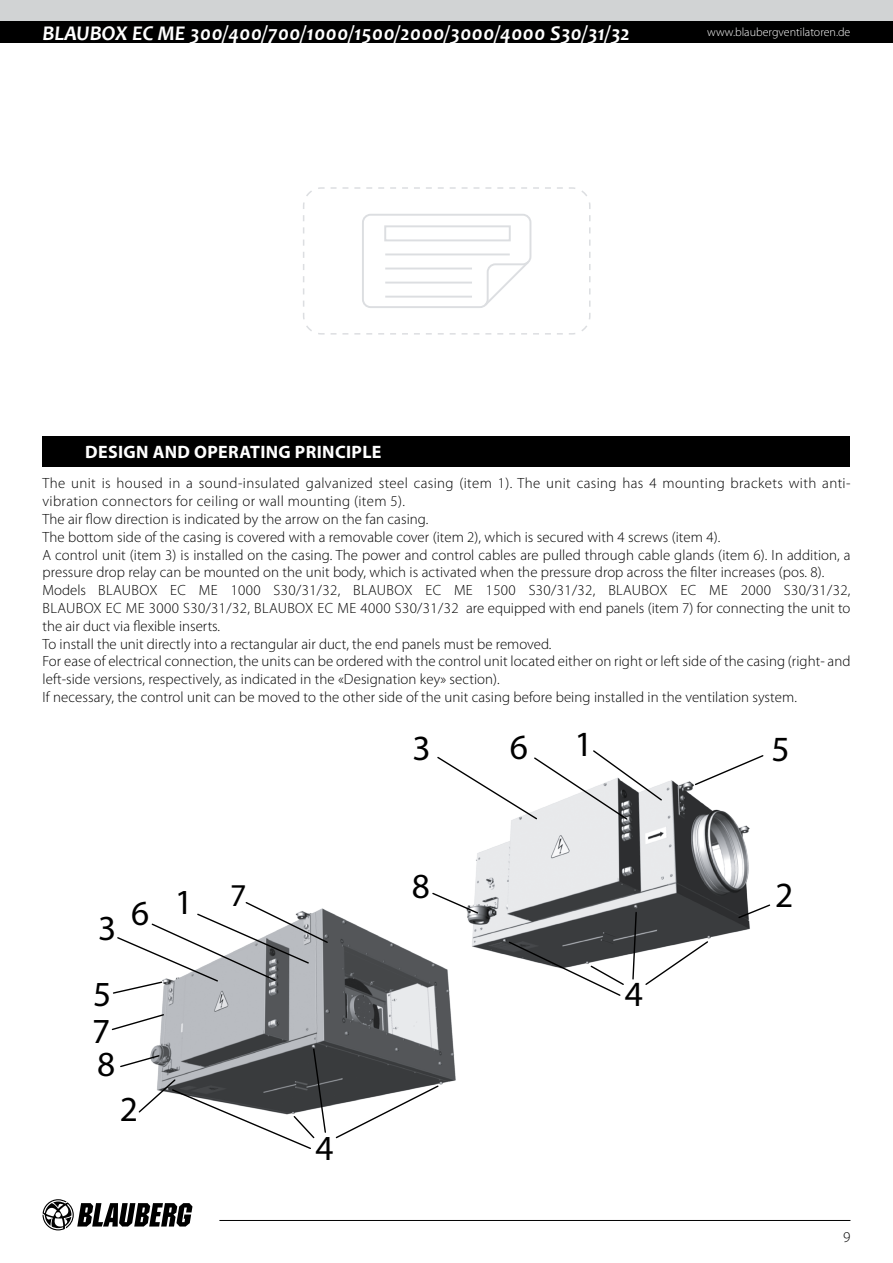
<style>
.page{position:relative;width:893px;height:1263px;background:#fff}
.page>*{position:absolute;margin:0;border:0;box-sizing:border-box;transform-origin:0 0}
.t1{font:35.55px "Myriad Pro";color:#000}
.t2{font:35.4px/36.5px "Myriad Pro";color:#000}
.t3{font:31.8px "Myriad Pro";color:#000}
.t4{font:italic 700 21px "Candara";color:#fff}
.t5{font:700 18px "Myriad Pro";letter-spacing:.02em;color:#fff}
.t6{font:300 15px "Myriad Pro";color:#000}
.t7{font:300 14.85px/17.9px "Myriad Pro";letter-spacing:.005em;color:#000}
.t8{font:300 12px "Myriad Pro";color:#fff}
</style>
<div class="page">
<div style="left:0;top:0;width:893px;height:21px;background:#d1d3d4"></div>
<div style="left:0;top:21px;width:893px;height:22px;background:#000"></div>
<svg style="left:43px;top:1199px;width:149px;height:31px"></svg>
<hr style="left:219px;top:1220px;width:631px;height:1px;background:#000">
<div style="left:43px;top:436px;width:807px;height:31px;background:#000"></div>
<svg style="left:303px;top:187px;width:288px;height:148px"></svg>
<img style="left:467px;top:780px;width:283px;height:176px">
<img style="left:154px;top:911px;width:302px;height:196px">
<svg style="left:737px;top:903px;width:34px;height:16px"></svg>
<svg style="left:644px;top:940px;width:65px;height:45px"></svg>
<svg style="left:632px;top:911px;width:6px;height:69px"></svg>
<svg style="left:694px;top:755px;width:70px;height:31px"></svg>
<svg style="left:508px;top:940px;width:117px;height:56px"></svg>
<svg style="left:437px;top:750px;width:226px;height:71px"></svg>
<svg style="left:111px;top:1013px;width:54px;height:18px"></svg>
<svg style="left:431px;top:892px;width:48px;height:23px"></svg>
<svg style="left:335px;top:1084px;width:105px;height:55px"></svg>
<svg style="left:120px;top:1047px;width:207px;height:102px"></svg>
<svg style="left:113px;top:902px;width:216px;height:93px"></svg>
<h3 class="t4" style="left:158px;top:20px;width:473px">ME 300/400/700/1000/1500/2000/3000/4000 S30/31/32</h3>
<h3 class="t4" style="left:43px;top:20px;width:13px">BLAUBO</h3>
<h3 class="t4" style="left:116px;top:20px;width:28px">X EC</h3>
<p class="t8" style="left:707px;top:26px;width:145px">www.blaubergventilatoren.de</p>
<p class="t5" style="left:85px;top:440px;width:298px">DESIGN AND OPERATING PRINCIPLE</p>
<p class="t7" style="left:43px;top:475px;width:810px">The unit is housed in a sound-insulated galvanized steel casing (item 1). The unit casing has 4 mounting brackets with anti&shy;vibration connectors for ceiling or wall mounting (item 5).<br>The air flow direction is indicated by the arrow on the fan casing.<br>The bottom side of the casing is covered with a removable cover (item 2), which is secured with 4 screws (item 4).<br>A control unit (item 3) is installed on the casing. The power and control cables are pulled through cable glands (item 6). In addition, a pressure drop relay can be mounted on the unit body, which is activated when the pressure drop across the filter increases (pos. 8).<br>Models BLAUBOX EC ME 1000 S30/31/32, BLAUBOX EC ME 1500 S30/31/32, BLAUBOX EC ME 2000 S30/31/32, BLAUBOX EC ME 3000 S30/31/32, BLAUBOX EC ME 4000 S30/31/32 are equipped with end panels (item 7) for connecting the unit to the air duct via flexible inserts.<br>To install the unit directly into a rectangular air duct, the end panels must be removed.<br>For ease of electrical connection, the units can be ordered with the control unit located either on right or left side of the casing (right- and left-side versions, respectively, as indicated in the «Designation key» section).<br>If necessary, the control unit can be moved to the other side of the unit casing before being installed in the ventilation system.</p>
<h1 class="t1" style="left:510px;top:725px;width:20px">6</h1>
<h1 class="t1" style="left:574px;top:722px;width:20px">1</h1>
<h1 class="t1" style="left:412px;top:726px;width:20px">3</h1>
<h1 class="t1" style="left:771px;top:727px;width:20px">5</h1>
<h2 class="t2" style="left:98px;top:909px;width:20px">3</h2>
<h2 class="t2" style="left:92px;top:976px;width:21px">5<br>7</h2>
<h2 class="t2" style="left:97px;top:1045px;width:20px">8</h2>
<h2 class="t2" style="left:131px;top:894px;width:20px">6</h2>
<h2 class="t2" style="left:120px;top:1090px;width:20px">2</h2>
<h2 class="t2" style="left:175px;top:884px;width:20px">1</h2>
<h3 class="t3" style="left:230px;top:876px;width:18px">7</h3>
<h2 class="t2" style="left:315px;top:1129px;width:20px">4</h2>
<h2 class="t2" style="left:412px;top:868px;width:20px">8</h2>
<h1 class="t1" style="left:625px;top:972px;width:20px">4</h1>
<h1 class="t1" style="left:775px;top:873px;width:20px">2</h1>
<p class="t6" style="left:843px;top:1228px;width:9px">9</p>
</div>
